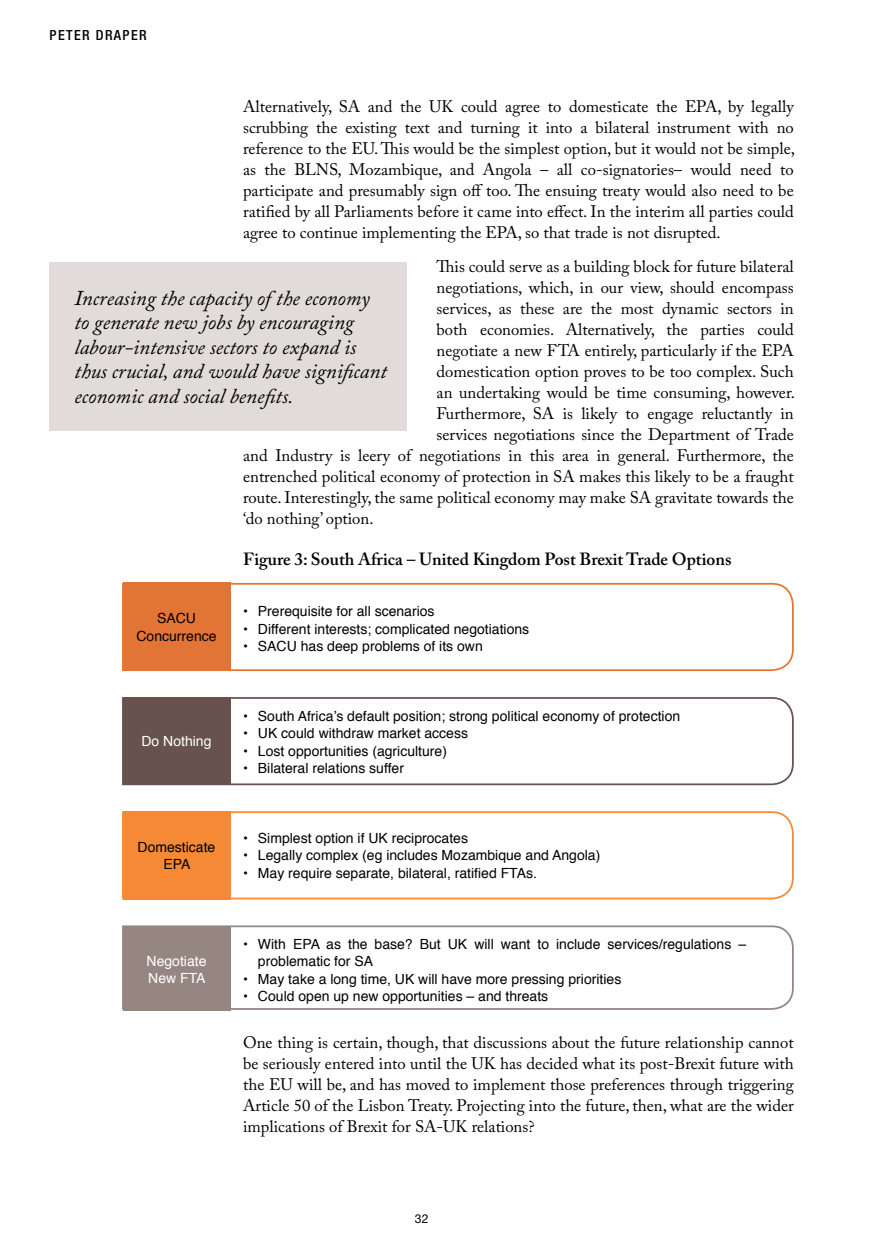
<style>
.page{position:relative;width:893px;height:1251px;background:#fff}
.page>*{position:absolute;margin:0;border:0;box-sizing:border-box;transform-origin:0 0}
.t1{font:italic 21px/24.5px "Adobe Caslon Pro";color:#000}
.t2{font:600 17.5px "Adobe Caslon Pro";color:#000}
.t3{font:16.62px/21px "Adobe Caslon Pro";color:#000;text-align:justify}
.t4{font:14px/17.5px "Helvetica";color:#000;text-align:center}
.t5{font:14px/17.5px "Helvetica";color:#fff}
.t6{font:500 condensed 14px "Helvetica Neue LT Std";color:#000}
.t7{font:12.25px "Helvetica Neue LT Std";color:#000}
</style>
<div class="page">
<svg style="left:122px;top:925px;width:672px;height:85px"></svg>
<div style="left:123px;top:927px;width:107px;height:83px;background:#958682"></div>
<svg style="left:122px;top:582px;width:672px;height:89px"></svg>
<svg style="left:122px;top:697px;width:672px;height:89px"></svg>
<svg style="left:122px;top:811px;width:672px;height:89px"></svg>
<div style="left:123px;top:582px;width:107px;height:88px;background:#e27535"></div>
<div style="left:123px;top:696px;width:107px;height:88px;background:#68524d"></div>
<div style="left:123px;top:811px;width:107px;height:88px;background:#f58935"></div>
<div style="left:50px;top:261px;width:357px;height:169px;background:#e1dcdb"></div>
<p class="t6" style="left:50px;top:26px;width:9px">PETE</p>
<p class="t6" style="left:82px;top:26px;width:66px">R DRAPER</p>
<p class="t3" style="left:243px;top:95px;width:553px">Alternatively, SA and the UK could agree to domesticate the EPA, by legally scrubbing the existing text and turning it into a bilateral instrument with no reference to the EU. This would be the simplest option, but it would not be simple, as the BLNS, Mozambique, and Angola – all co-signatories– would need to participate and presumably sign off too. The ensuing treaty would also need to be ratified by all Parliaments before it came into effect. In the interim all parties could agree to continue implementing the EPA, so that trade is not disrupted.</p>
<p class="t3" style="left:437px;top:256px;width:359px">This could serve as a building block for future bilateral</p>
<p class="t3" style="left:437px;top:277px;width:359px">negotiations, which, in our view, should encompass</p>
<p class="t3" style="left:437px;top:298px;width:359px">services, as these are the most dynamic sectors in</p>
<p class="t3" style="left:437px;top:319px;width:359px">both economies. Alternatively, the parties could</p>
<p class="t3" style="left:437px;top:340px;width:359px">negotiate a new FTA entirely, particularly if the EPA</p>
<p class="t3" style="left:437px;top:361px;width:359px">domestication option proves to be too complex. Such</p>
<p class="t3" style="left:437px;top:382px;width:360px">an undertaking would be time consuming, however.</p>
<p class="t3" style="left:437px;top:403px;width:359px">Furthermore, SA is likely to engage reluctantly in</p>
<p class="t3" style="left:437px;top:424px;width:359px">services negotiations since the Department of Trade</p>
<p class="t3" style="left:243px;top:445px;width:552px">and Industry is leery of negotiations in this area in general. Furthermore, the</p>
<p class="t3" style="left:243px;top:466px;width:552px">entrenched political economy of protection in SA makes this likely to be a fraught</p>
<p class="t3" style="left:243px;top:487px;width:552px">route. Interestingly, the same political economy may make SA gravitate towards the</p>
<p class="t3" style="left:243px;top:508px;width:132px">‘do nothing’ option.</p>
<p class="t2" style="left:243px;top:549px;width:490px">Figure 3: South Africa – United Kingdom Post Brexit Trade Options</p>
<p class="t1" style="left:74px;top:285px;width:314px">Increasing the capacity of the economy to generate new jobs by encouraging labour-intensive sectors to expand is thus crucial, and would have significant economic and social benefits.</p>
<p class="t4" style="left:136px;top:609px;width:82px">SACU<br>Concurrence</p>
<p class="t5" style="left:141px;top:732px;width:72px">Do Nothing</p>
<p class="t4" style="left:138px;top:838px;width:79px">Domesticate<br>EPA</p>
<p class="t5" style="left:147px;top:952px;width:61px">Negotiate<br>New FTA</p>
<p class="t4" style="left:243px;top:602px;width:193px">• Prerequisite for all scenarios</p>
<p class="t4" style="left:243px;top:620px;width:288px">• Different interests; complicated negotiations</p>
<p class="t4" style="left:243px;top:637px;width:241px">• SACU has deep problems of its own</p>
<p class="t4" style="left:243px;top:707px;width:439px">• South Africa’s default position; strong political economy of protection</p>
<p class="t4" style="left:243px;top:725px;width:226px">• UK could withdraw market access</p>
<p class="t4" style="left:243px;top:742px;width:205px">• Lost opportunities (agriculture)</p>
<p class="t4" style="left:243px;top:760px;width:162px">• Bilateral relations suffer</p>
<p class="t4" style="left:243px;top:829px;width:226px">• Simplest option if UK reciprocates</p>
<p class="t4" style="left:243px;top:846px;width:359px">• Legally complex (eg includes Mozambique and Angola)</p>
<p class="t4" style="left:243px;top:864px;width:295px">• May require separate, bilateral, ratified FTAs.</p>
<p class="t4" style="left:258px;top:935px;width:490px;text-align:left;text-indent:-15px">• With EPA as the base? But UK will want to include services/regulations – problematic for SA</p>
<p class="t4" style="left:243px;top:970px;width:380px">• May take a long time, UK will have more pressing priorities</p>
<p class="t4" style="left:243px;top:987px;width:307px">• Could open up new opportunities – and threats</p>
<p class="t3" style="left:243px;top:1031px;width:552px">One thing is certain, though, that discussions about the future relationship cannot be seriously entered into until the UK has decided what its post-Brexit future with the EU will be, and has moved to implement those preferences through triggering Article 50 of the Lisbon Treaty. Projecting into the future, then, what are the wider implications of Brexit for SA-UK relations?</p>
<p class="t7" style="left:415px;top:1210px;width:15px">32</p>
</div>
